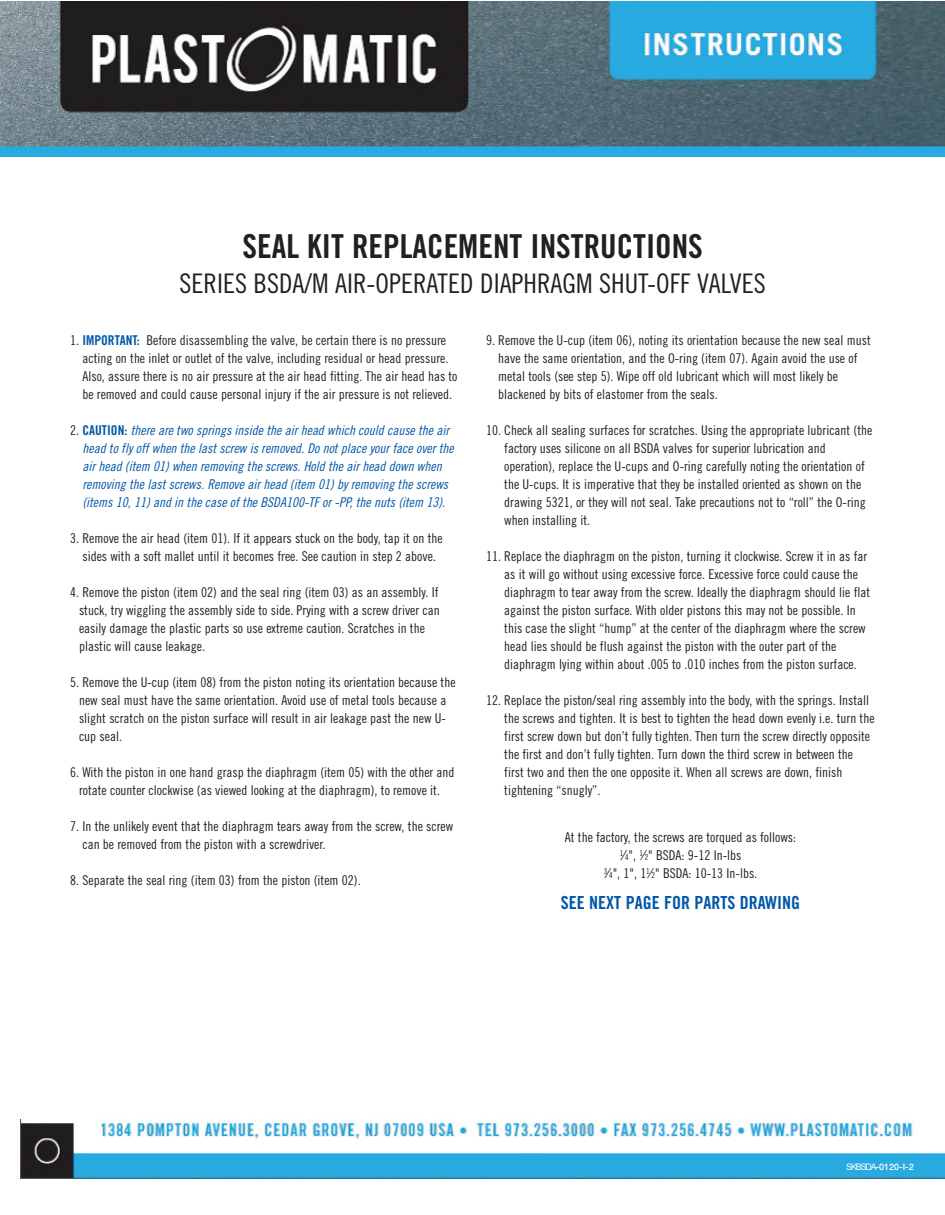
<style>
.page{position:relative;width:945px;height:1215px;background:#fff}
.page>*{position:absolute;margin:0;border:0;box-sizing:border-box;transform-origin:0 0}
.t1{font:33px "Trade Gothic Bold Cond Twenty";color:#231f20}
.t2{font:27px "Trade Gothic Cond Eighteen";color:#231f20}
.t3{font:18px "Trade Gothic Bold Cond Twenty";color:#0157a8}
.t4{font:13.5px/18px "Trade Gothic Cond Eighteen";color:#231f20}
.t5{font:13.5px/18px "Trade Gothic Cond Eighteen Obl";color:#0157a8}
.t6{font:500 9px "Helvetica Neue";color:#fff}
.s1{font-family:"Trade Gothic Bold Cond Twenty";color:#0157a8}
.s2{font-family:"Trade Gothic Cond Eighteen";color:#231f20}
.s3{font-family:"Trade Gothic Bold Cond Twenty"}
.s4{font-size:8.1px}
.s5{font-family:"Arial";font-weight:400}
</style>
<div class="page">
<img style="left:0;top:1px;width:945px;height:155px">
<img style="left:20px;top:1120px;width:925px;height:59px">
<h1 class="t1" style="left:242px;top:234px;width:462px">SEAL KIT REPLACEMENT INSTRUCTIONS</h1>
<h2 class="t2" style="left:180px;top:274px;width:588px">SERIES BSDA/M AIR-OPERATED DIAPHRAGM SHUT-OFF VALVES</h2>
<p class="t4" style="left:82px;top:333px;width:377px;text-indent:-12px">1. <span class="s1">IMPORTANT:</span> Before disassembling the valve, be certain there is no pressure acting on the inlet or outlet of the valve, including residual or head pressure.<br>Also, assure there is no air pressure at the air head fitting. The air head has to be removed and could cause personal injury if the air pressure is not relieved.</p>
<p class="t5" style="left:82px;top:423px;width:373px;text-indent:-12px"><span class="s2">2.</span> <span class="s3">CAUTION:</span> there are two springs inside the air head which could cause the air head to fly off when the last screw is removed. Do not place your face over the air head (item 01) when removing the screws. Hold the air head down when removing the last screws. Remove air head (item 01) by removing the screws (items 10, 11) and in the case of the BSDA100-TF or -PP, the nuts (item 13).</p>
<p class="t4" style="left:70px;top:531px;width:374px;text-align:center">3. Remove the air head (item 01). If it appears stuck on the body, tap it on the sides with a soft mallet until it becomes free. See caution in step 2 above.</p>
<p class="t4" style="left:79px;top:585px;width:362px;text-indent:-9px">4. Remove the piston (item 02) and the seal ring (item 03) as an assembly. If stuck, try wiggling the assembly side to side. Prying with a screw driver can easily damage the plastic parts so use extreme caution. Scratches in the plastic will cause leakage.</p>
<p class="t4" style="left:79px;top:675px;width:378px;text-indent:-9px">5. Remove the U-cup (item 08) from the piston noting its orientation because the new seal must have the same orientation. Avoid use of metal tools because a slight scratch on the piston surface will result in air leakage past the new U&shy;cup seal.</p>
<p class="t4" style="left:70px;top:765px;width:386px;text-align:center">6. With the piston in one hand grasp the diaphragm (item 05) with the other and rotate counter clockwise (as viewed looking at the diaphragm), to remove it.</p>
<p class="t4" style="left:82px;top:819px;width:372px;text-indent:-12px">7. In the unlikely event that the diaphragm tears away from the screw, the screw can be removed from the piston with a screwdriver.</p>
<p class="t4" style="left:70px;top:873px;width:292px">8. Separate the seal ring (item 03) from the piston (item 02).</p>
<p class="t4" style="left:498px;top:333px;width:374px;text-indent:-12px">9. Remove the U-cup (item 06), noting its orientation because the new seal must have the same orientation, and the O-ring (item 07). Again avoid the use of metal tools (see step 5). Wipe off old lubricant which will most likely be blackened by bits of elastomer from the seals.</p>
<p class="t4" style="left:504px;top:423px;width:370px;text-indent:-18px">10. Check all sealing surfaces for scratches. Using the appropriate lubricant (the factory uses silicone on all BSDA valves for superior lubrication and operation), replace the U-cups and O-ring carefully noting the orientation of the U-cups. It is imperative that they be installed oriented as shown on the drawing 5321, or they will not seal. Take precautions not to “roll” the O-ring when installing it.</p>
<p class="t4" style="left:504px;top:549px;width:367px;text-indent:-18px">11. Replace the diaphragm on the piston, turning it clockwise. Screw it in as far as it will go without using excessive force. Excessive force could cause the diaphragm to tear away from the screw. Ideally the diaphragm should lie flat against the piston surface. With older pistons this may not be possible. In this case the slight “hump” at the center of the diaphragm where the screw head lies should be flush against the piston with the outer part of the diaphragm lying within about .005 to .010 inches from the piston surface.</p>
<p class="t4" style="left:504px;top:693px;width:372px;text-indent:-18px">12. Replace the piston/seal ring assembly into the body, with the springs. Install the screws and tighten. It is best to tighten the head down evenly i.e. turn the first screw down but don’t fully tighten. Then turn the screw directly opposite the first and don’t fully tighten. Turn down the third screw in between the first two and then the one opposite it. When all screws are down, finish tightening “snugly”.</p>
<p class="t4" style="left:565px;top:829px;width:233px;text-align:center">At the factory, the screws are torqued as follows:<br><sup>1</sup>⁄<span class="s4">4</span>", <sup>1</sup>⁄<span class="s4">2</span>" BSDA: 9-12 In-lbs<br><sup>3</sup>⁄<span class="s4">4</span>", 1", 1<sup>1</sup>⁄<span class="s4">2</span>" BSDA: 10-13 In-lbs.</p>
<h3 class="t3" style="left:561px;top:896px;width:241px">SEE NEXT PAGE FOR PARTS DRAWING</h3>
<p class="t6" style="left:846px;top:1163px;width:69px"><span class="s5">SKBSDA</span>-0120-I-2</p>
</div>
